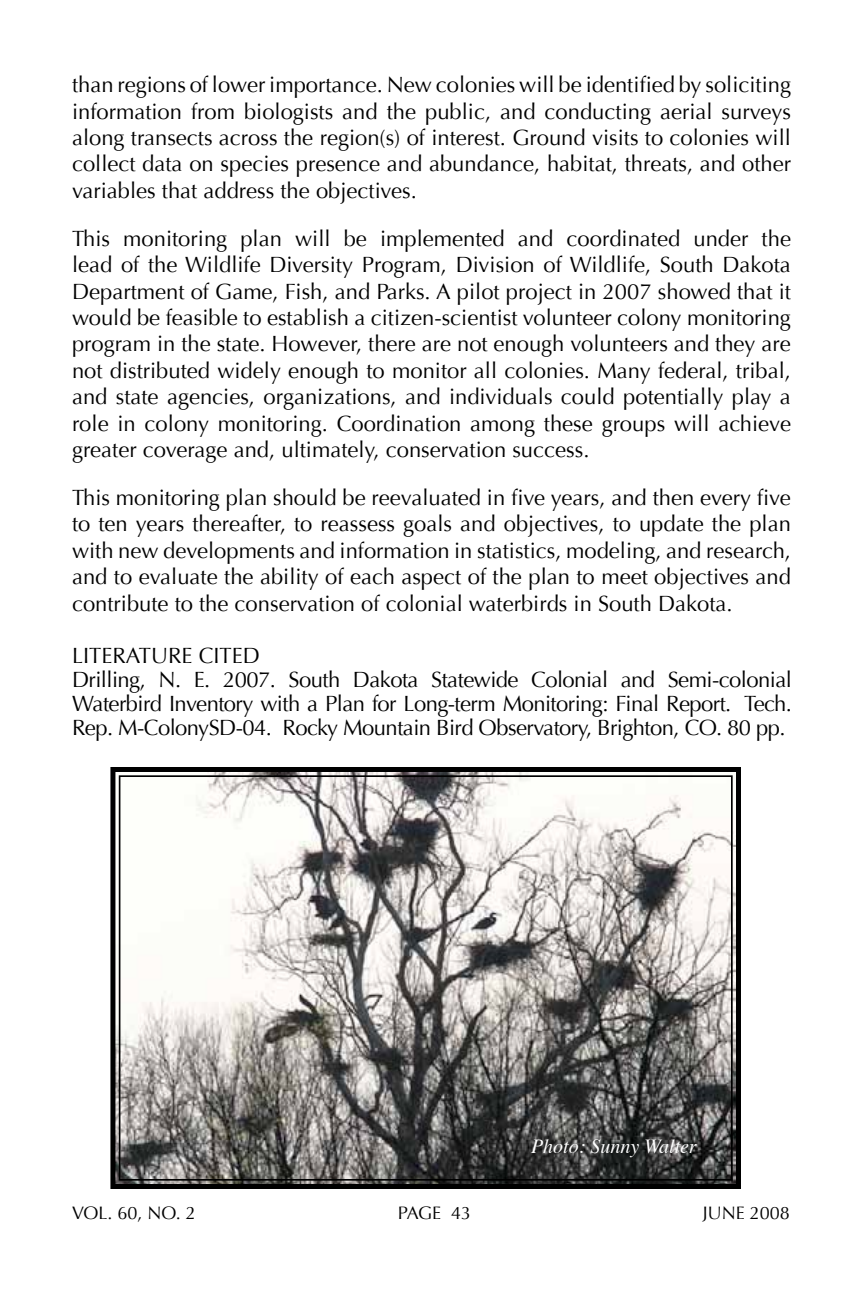
<style>
.page{position:relative;width:864px;height:1296px;background:#fff}
.page>*{position:absolute;margin:0;border:0;box-sizing:border-box;transform-origin:0 0}
.t1{font:22px/26.4px "Optima";letter-spacing:-.025em;color:#000;text-align:justify}
.t2{font:italic 20px "Times";color:#fff}
.t3{font:18px "Optima";color:#000}
</style>
<div class="page">
<svg style="left:110px;top:767px;width:631px;height:422px"></svg>
<div style="left:119px;top:775px;width:614px;height:406px;border:2px solid #000"></div>
<p class="t1" style="left:72px;top:72px;width:721px">than regions of lower importance. New colonies will be identified by soliciting information from biologists and the public, and conducting aerial surveys along transects across the region(s) of interest. Ground visits to colonies will collect data on species presence and abundance, habitat, threats, and other variables that address the objectives.</p>
<p class="t1" style="left:72px;top:225px;width:721px">This monitoring plan will be implemented and coordinated under the lead of the Wildlife Diversity Program, Division of Wildlife, South Dakota Department of Game, Fish, and Parks. A pilot project in 2007 showed that it would be feasible to establish a citizen-scientist volunteer colony monitoring program in the state. However, there are not enough volunteers and they are not distributed widely enough to monitor all colonies. Many federal, tribal, and state agencies, organizations, and individuals could potentially play a role in colony monitoring. Coordination among these groups will achieve greater coverage and, ultimately, conservation success.</p>
<p class="t1" style="left:72px;top:485px;width:721px">This monitoring plan should be reevaluated in five years, and then every five to ten years thereafter, to reassess goals and objectives, to update the plan with new developments and information in statistics, modeling, and research, and to evaluate the ability of each aspect of the plan to meet objectives and contribute to the conservation of colonial waterbirds in South Dakota.</p>
<p class="t1" style="left:72px;top:644px;width:722px;line-height:24px;text-align:left">LITERATURE CITED<br>Drilling, N. E. 2007. South Dakota Statewide Colonial and Semi-colonial Waterbird Inventory with a Plan for Long-term Monitoring: Final Report. Tech.<br>Rep. M-ColonySD-04. Rocky Mountain Bird Observatory, Brighton, CO. 80 pp.</p>
<p class="t2" style="left:531px;top:1129px;width:167px">Photo: Sunny Walter</p>
<p class="t3" style="left:72px;top:1202px;width:125px">Vo l. 60, NO. 2</p>
<p class="t3" style="left:398px;top:1202px;width:75px">page 43</p>
<p class="t3" style="left:703px;top:1202px;width:89px">June 2008</p>
</div>
